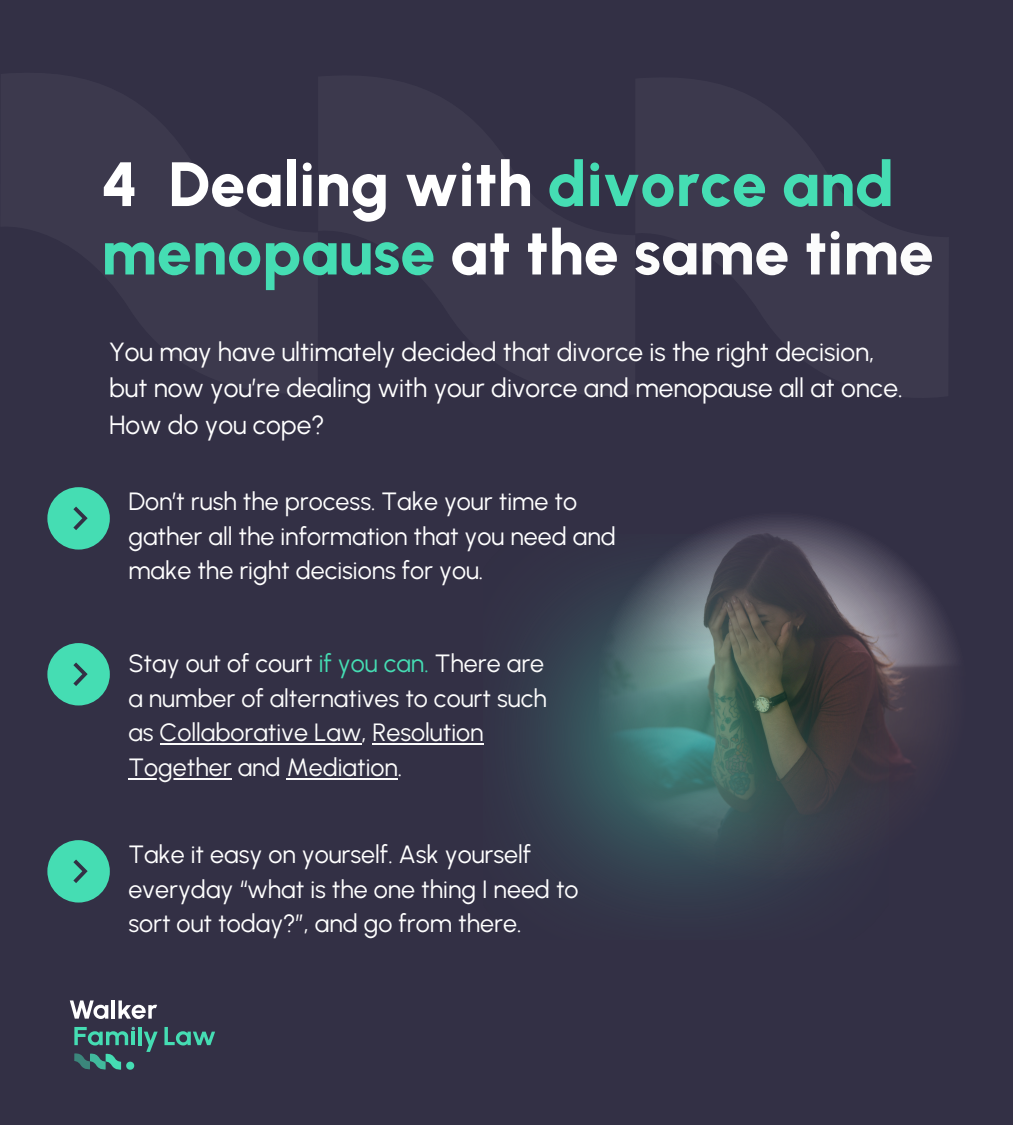
<style>
.page{position:relative;width:1013px;height:1125px;background:#fff}
.page>*{position:absolute;margin:0;border:0;box-sizing:border-box;transform-origin:0 0}
.t1{font:800 62.5px/68.5px "Urbanist";color:#45ddb3}
.t2{font:26.25px/36.5px "Urbanist";color:#fff}
.t3{font:25px/34.8px "Urbanist";color:#fff}
.t4{font:25px/34.8px "Urbanist";color:#fcfcfc;text-align:justify}
.s1{color:#fff}
.s2{color:#fcfcfc}
.s3{color:#45ddb3}
</style>
<div class="page">
<div style="left:0;top:0;width:1012px;height:1125px;background:#333045"></div>
<svg style="left:70px;top:1000px;width:38px;height:19px"></svg>
<hr style="left:112px;top:1000px;width:3px;height:19px;background:#fff">
<svg style="left:118px;top:1000px;width:39px;height:19px"></svg>
<hr style="left:138px;top:1027px;width:4px;height:18px;background:#45ddb3">
<svg style="left:144px;top:1032px;width:14px;height:20px"></svg>
<svg style="left:164px;top:1027px;width:51px;height:19px"></svg>
<svg style="left:74px;top:1053px;width:60px;height:17px"></svg>
<svg style="left:74px;top:1027px;width:61px;height:19px"></svg>
<svg style="left:708px;top:518px;width:248px;height:262px"></svg>
<img style="left:483px;top:534px;width:405px;height:368px">
<svg style="left:47px;top:643px;width:63px;height:62px"></svg>
<hr style="left:160px;top:743px;width:201px;height:2px;background:#fcfcfc">
<hr style="left:372px;top:743px;width:111px;height:2px;background:#fcfcfc">
<hr style="left:128px;top:778px;width:104px;height:2px;background:#fcfcfc">
<hr style="left:287px;top:778px;width:111px;height:2px;background:#fcfcfc">
<svg style="left:47px;top:487px;width:63px;height:63px"></svg>
<svg style="left:47px;top:840px;width:63px;height:63px"></svg>
<p class="t1" style="left:101px;top:150px;width:834px"><span class="s1">4 Dealing with</span> divorce and menopause <span class="s1">at the</span> <span class="s2">same time</span></p>
<p class="t2" style="left:109px;top:333px;width:795px">You may have ultimately decided that divorce is the right decision, but now you’re dealing with your divorce and menopause all at once.<br>How do you cope?</p>
<p class="t3" style="left:128px;top:484px;width:489px">Don’t rush the process. Take your time to gather all the information that you need and make the right decisions for you.</p>
<h1 class="t4" style="left:128px;top:646px;width:420px"><span class="s1">Stay out of court</span> <span class="s3">if you can.</span> There are a number of alternatives to court such as Collaborative Law, Resolution</h1>
<p class="t4" style="left:128px;top:750px;width:275px">Together and Mediation.</p>
<p class="t3" style="left:128px;top:837px;width:452px">Take it easy on yourself. Ask yourself everyday “what is the one thing I need to sort out today?”, and go from there.</p>
</div>
